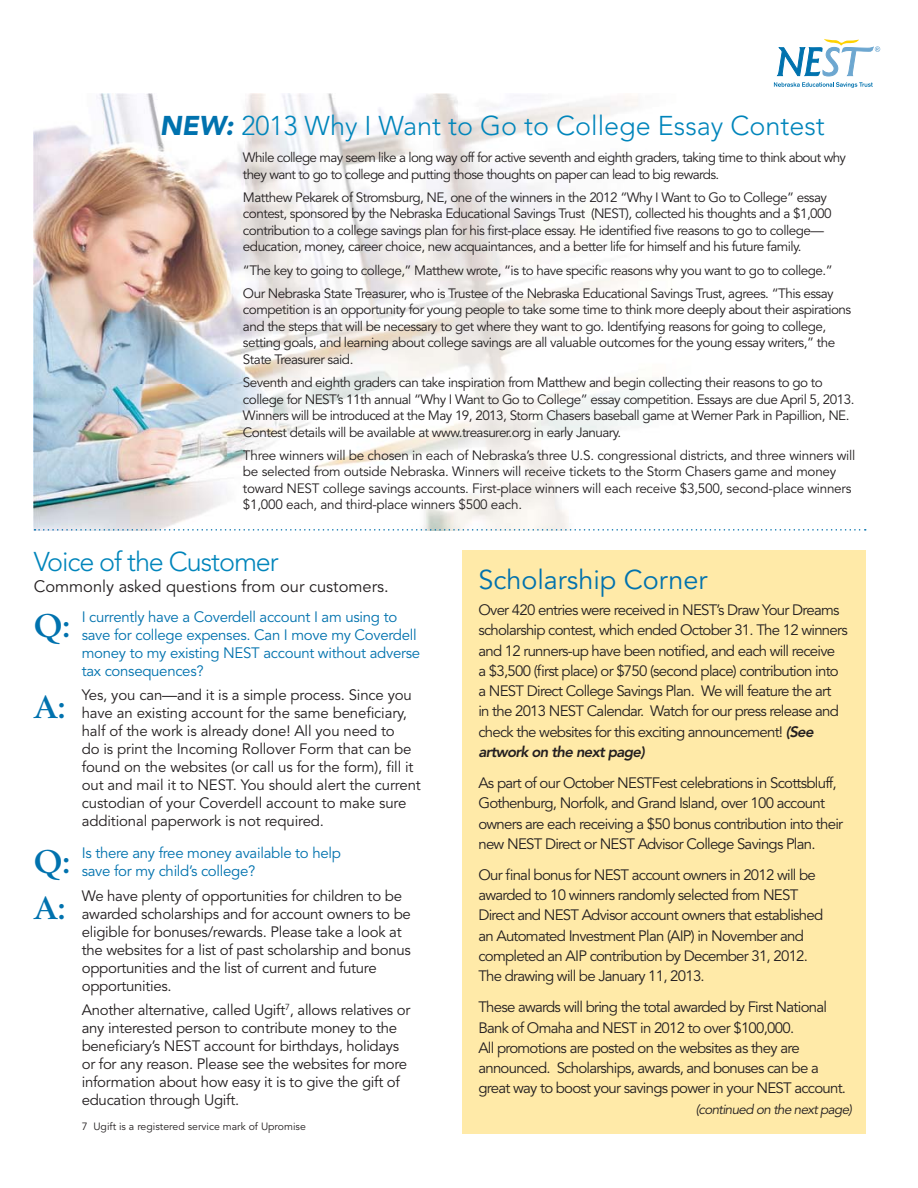
<style>
.page{position:relative;width:918px;height:1188px;background:#fff}
.page>*{position:absolute;margin:0;border:0;box-sizing:border-box;transform-origin:0 0}
.t1{font:700 32.25px "Berling";color:#0072ae}
.t2{font:300 27px "Avenir";color:#0085bb}
.t3{font:300 27px "Avenir";letter-spacing:-.04em;color:#0085bb}
.t4{font:27px "Avenir";color:#0072ae}
.t5{font:16.5px "Avenir";color:#231f20}
.t6{font:15px/20.2px "Avenir";letter-spacing:-.05em;color:#231f20}
.t7{font:15px/18px "Avenir";letter-spacing:-.02em;color:#231f20}
.t8{font:15px/18px "Avenir";letter-spacing:-.01em;color:#231f20}
.t9{font:15px/18px "Avenir";letter-spacing:-.02em;color:#0072ae}
.t10{font:13.5px/16.5px "Avenir";letter-spacing:-.04em;color:#231f20}
.t11{font:13.5px/16.5px "Avenir";letter-spacing:-.02em;color:#231f20}
.t12{font:italic 13.5px "Avenir";letter-spacing:-.05em;color:#231f20}
.t13{font:10.5px "Avenir";color:#231f20}
.s1{font-weight:900;font-style:italic;color:#0072ae}
.s2{font-weight:800;font-style:italic}
</style>
<div class="page">
<img style="left:34px;top:94px;width:618px;height:435px">
<div style="left:462px;top:551px;width:404px;height:583px;background:#ffeaa8"></div>
<svg style="left:774px;top:39px;width:106px;height:49px"></svg>
<svg style="left:34px;top:529px;width:832px;height:2px"></svg>
<h2 class="t2" style="left:160px;top:115px;width:667px"><span class="s1">NEW:</span> 2013 Why I Want to Go to College Essay Contest</h2>
<p class="t10" style="left:243px;top:151px;width:605px">While college may seem like a long way off for active seventh and eighth graders, taking time to think about why they want to go to college and putting those thoughts on paper can lead to big rewards.</p>
<p class="t10" style="left:243px;top:190px;width:590px">Matthew Pekarek of Stromsburg, NE, one of the winners in the 2012 “Why I Want to Go to College” essay contest, sponsored by the Nebraska Educational Savings Trust (NEST), collected his thoughts and a $1,000 contribution to a college savings plan for his first-place essay. He identified five reasons to go to college— education, money, career choice, new acquaintances, and a better life for himself and his future family.</p>
<p class="t10" style="left:243px;top:260px;width:592px;line-height:23.2px">“The key to going to college,” Matthew wrote, “is to have specific reasons why you want to go to college.”<br>Our Nebraska State Treasurer, who is Trustee of the Nebraska Educational Savings Trust, agrees. “This essay</p>
<p class="t10" style="left:243px;top:303px;width:610px">competition is an opportunity for young people to take some time to think more deeply about their aspirations and the steps that will be necessary to get where they want to go. Identifying reasons for going to college, setting goals, and learning about college savings are all valuable outcomes for the young essay writers,” the State Treasurer said.</p>
<p class="t10" style="left:243px;top:376px;width:613px">Seventh and eighth graders can take inspiration from Matthew and begin collecting their reasons to go to college for NEST’s 11th annual “Why I Want to Go to College” essay competition. Essays are due April 5, 2013.<br>Winners will be introduced at the May 19, 2013, Storm Chasers baseball game at Werner Park in Papillion, NE.<br>Contest details will be available at www.treasurer.org in early January.</p>
<p class="t11" style="left:243px;top:448px;width:614px">Three winners will be chosen in each of Nebraska’s three U.S. congressional districts, and three winners will be selected from outside Nebraska. Winners will receive tickets to the Storm Chasers game and money toward NEST college savings accounts. First-place winners will each receive $3,500, second-place winners $1,000 each, and third-place winners $500 each.</p>
<h2 class="t3" style="left:34px;top:551px;width:247px">Voice of the Customer</h2>
<p class="t5" style="left:34px;top:580px;width:357px">Commonly asked questions from our customers.</p>
<h2 class="t4" style="left:478px;top:568px;width:230px">Scholarship Corner</h2>
<p class="t6" style="left:478px;top:602px;width:371px">Over 420 entries were received in NEST’s Draw Your Dreams scholarship contest, which ended October 31. The 12 winners and 12 runners-up have been notified, and each will receive<br>a $3,500 (first place) or $750 (second place) contribution into a NEST Direct College Savings Plan. We will feature the art<br>in the 2013 NEST Calendar. Watch for our press release and check the websites for this exciting announcement! <span class="s2">(See artwork on the next page)</span></p>
<p class="t6" style="left:478px;top:774px;width:366px">As part of our October NESTFest celebrations in Scottsbluff, Gothenburg, Norfolk, and Grand Island, over 100 account owners are each receiving a $50 bonus contribution into their new NEST Direct or NEST Advisor College Savings Plan.</p>
<p class="t6" style="left:478px;top:866px;width:346px">Our final bonus for NEST account owners in 2012 will be awarded to 10 winners randomly selected from NEST Direct and NEST Advisor account owners that established an Automated Investment Plan (AIP) in November and completed an AIP contribution by December 31, 2012.<br>The drawing will be January 11, 2013.</p>
<p class="t6" style="left:478px;top:999px;width:369px">These awards will bring the total awarded by First National Bank of Omaha and NEST in 2012 to over $100,000.<br>All promotions are posted on the websites as they are announced. Scholarships, awards, and bonuses can be a great way to boost your savings power in your NEST account.</p>
<p class="t12" style="left:696px;top:1104px;width:158px">(continued on the next page)</p>
<h1 class="t1" style="left:34px;top:612px;width:39px">Q:</h1>
<p class="t9" style="left:82px;top:609px;width:340px">I currently have a Coverdell account I am using to save for college expenses. Can I move my Coverdell money to my existing NEST account without adverse tax consequences?</p>
<h1 class="t1" style="left:34px;top:694px;width:34px">A:</h1>
<p class="t8" style="left:82px;top:688px;width:341px">Yes, you can—and it is a simple process. Since you have an existing account for the same beneficiary, half of the work is already done! All you need to<br>do is print the Incoming Rollover Form that can be found on the websites (or call us for the form), fill it out and mail it to NEST. You should alert the current custodian of your Coverdell account to make sure additional paperwork is not required.</p>
<h1 class="t1" style="left:34px;top:848px;width:39px">Q:</h1>
<p class="t9" style="left:82px;top:845px;width:261px">Is there any free money available to help save for my child’s college?</p>
<h1 class="t1" style="left:34px;top:894px;width:34px">A:</h1>
<p class="t7" style="left:82px;top:888px;width:331px">We have plenty of opportunities for children to be awarded scholarships and for account owners to be eligible for bonuses/rewards. Please take a look at the websites for a list of past scholarship and bonus opportunities and the list of current and future opportunities.</p>
<p class="t7" style="left:82px;top:1003px;width:330px">Another alternative, called Ugift<sup>7</sup>, allows relatives or any interested person to contribute money to the beneficiary’s NEST account for birthdays, holidays or for any reason. Please see the websites for more information about how easy it is to give the gift of education through Ugift.</p>
<p class="t13" style="left:82px;top:1122px;width:226px">7 Ugift is a registered service mark of Upromise</p>
</div>
